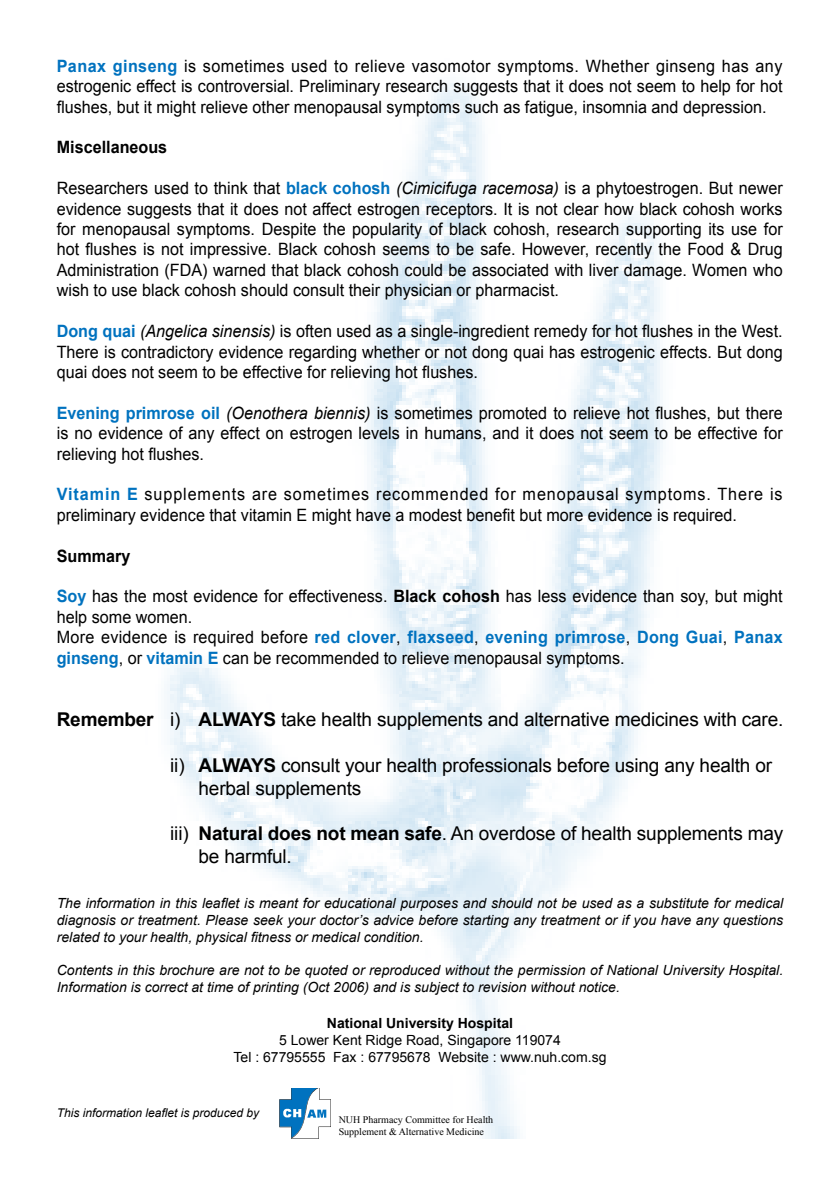
<style>
.page{position:relative;width:840px;height:1191px;background:#fff}
.page>*{position:absolute;margin:0;border:0;box-sizing:border-box;transform-origin:0 0}
.t1{font:19px/22.8px "Arial";letter-spacing:-.01em;color:#000}
.t2{font:17px/20.4px "Arial";color:#000;text-align:justify;scale:.95 1}
.t3{font:700 17px "Arial";color:#000;scale:.95 1}
.t4{font:italic 14px/16.8px "Arial";color:#000;text-align:justify}
.t5{font:14px/16.8px "Arial";color:#000;text-align:center}
.t6{font:700 14px "Arial";color:#000}
.t7{font:italic 12px "Arial";color:#000}
.t8{font:10px/12px "Times New Roman";color:#000}
.s1{font-weight:700;color:#0072bf}
.s2{font-style:italic}
.s3{font-weight:700}
</style>
<div class="page">
<img style="left:164px;top:83px;width:499px;height:1055px">
<img style="left:279px;top:1088px;width:51px;height:50px">
<p class="t2" style="left:57px;top:56px;width:765px"><span class="s1">Panax ginseng</span> is sometimes used to relieve vasomotor symptoms. Whether ginseng has any estrogenic effect is controversial. Preliminary research suggests that it does not seem to help for hot flushes, but it might relieve other menopausal symptoms such as fatigue, insomnia and depression.</p>
<p class="t3" style="left:57px;top:136px;width:118px">Miscellaneous</p>
<p class="t2" style="left:57px;top:178px;width:765px">Researchers used to think that <span class="s1">black cohosh</span> <span class="s2">(Cimicifuga racemosa)</span> is a phytoestrogen. But newer evidence suggests that it does not affect estrogen receptors. It is not clear how black cohosh works for menopausal symptoms. Despite the popularity of black cohosh, research supporting its use for hot flushes is not impressive. Black cohosh seems to be safe. However, recently the Food &amp; Drug Administration (FDA) warned that black cohosh could be associated with liver damage. Women who wish to use black cohosh should consult their physician or pharmacist.</p>
<p class="t2" style="left:57px;top:321px;width:765px"><span class="s1">Dong quai</span> <span class="s2">(Angelica sinensis)</span> is often used as a single-ingredient remedy for hot flushes in the West.<br>There is contradictory evidence regarding whether or not dong quai has estrogenic effects. But dong quai does not seem to be effective for relieving hot flushes.</p>
<p class="t2" style="left:57px;top:403px;width:765px"><span class="s1">Evening primrose oil</span> <span class="s2">(Oenothera biennis)</span> is sometimes promoted to relieve hot flushes, but there is no evidence of any effect on estrogen levels in humans, and it does not seem to be effective for relieving hot flushes.</p>
<p class="t2" style="left:57px;top:484px;width:765px"><span class="s1">Vitamin E</span> supplements are sometimes recommended for menopausal symptoms. There is preliminary evidence that vitamin E might have a modest benefit but more evidence is required.</p>
<p class="t3" style="left:57px;top:544px;width:79px">Summary</p>
<p class="t2" style="left:57px;top:586px;width:765px;text-align:left"><span class="s1">Soy</span> has the most evidence for effectiveness. <span class="s3">Black cohosh</span> has less evidence than soy, but might help some women.<br>More evidence is required before <span class="s1">red clover</span>, <span class="s1">flaxseed</span>, <span class="s1">evening primrose</span>, <span class="s1">Dong Guai</span>, <span class="s1">Panax ginseng</span>, or <span class="s1">vitamin E</span> can be recommended to relieve menopausal symptoms.</p>
<p class="t1" style="left:57px;top:708px;width:727px"><span class="s3">Remember</span> i) <span class="s3">ALWAYS</span> take health supplements and alternative medicines with care.</p>
<p class="t1" style="left:198px;top:754px;width:574px;text-indent:-28px">ii) <span class="s3">ALWAYS</span> consult your health professionals before using any health or herbal supplements</p>
<p class="t1" style="left:198px;top:822px;width:586px;text-indent:-28px">iii) <span class="s3">Natural does not mean safe</span>. An overdose of health supplements may be harmful.</p>
<p class="t4" style="left:57px;top:895px;width:727px">The information in this leaflet is meant for educational purposes and should not be used as a substitute for medical diagnosis or treatment. Please seek your doctor’s advice before starting any treatment or if you have any questions related to your health, physical fitness or medical condition.</p>
<p class="t4" style="left:57px;top:962px;width:727px">Contents in this brochure are not to be quoted or reproduced without the permission of National University Hospital.<br>Information is correct at time of printing (Oct 2006) and is subject to revision without notice.</p>
<p class="t6" style="left:327px;top:1014px;width:187px">National University Hospital</p>
<p class="t5" style="left:233px;top:1031px;width:374px">5 Lower Kent Ridge Road, Singapore 119074<br>Tel : 67795555 Fax : 67795678 Website : www.nuh.com.sg</p>
<p class="t7" style="left:57px;top:1105px;width:204px">This information leaflet is produced by</p>
<p class="t8" style="left:338px;top:1113px;width:156px">NUH Pharmacy Committee for Health<br>Supplement &amp; Alternative Medicine</p>
</div>
